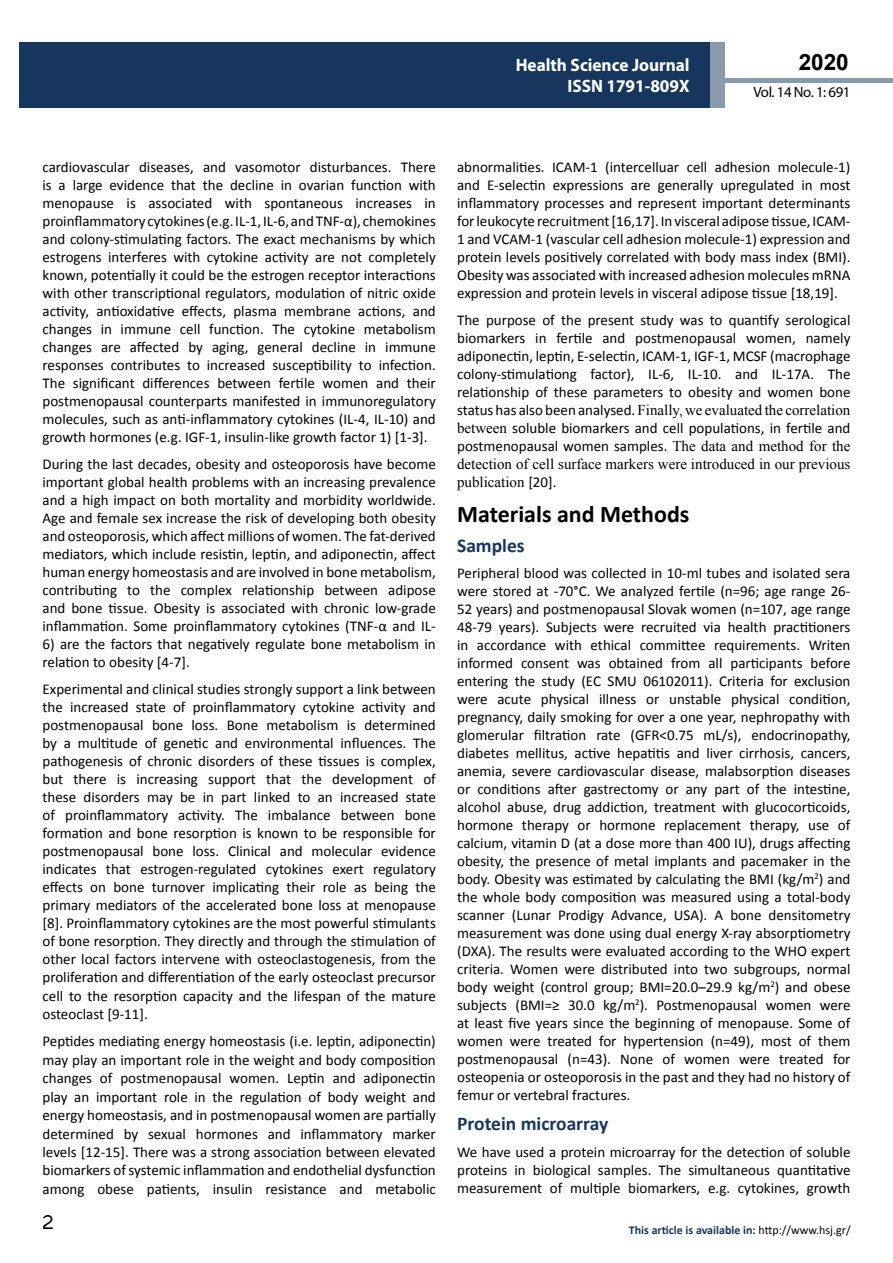
<style>
.page{position:relative;width:893px;height:1263px;background:#fff}
.page>*{position:absolute;margin:0;border:0;box-sizing:border-box;transform-origin:0 0}
.t1{font:25.5px "Tunga";color:#000}
.t2{font:700 24px "Calibri";color:#000}
.t3{font:700 22.5px "Arial";color:#000}
.t4{font:700 19.5px "Calibri";color:#16365d}
.t5{font:700 18px/21.6px "Myriad Pro";color:#fff;text-align:right;scale:.96 1}
.t6{font:15px/18px "Calibri";color:#000;text-align:justify}
.t7{font:15px/18px "Times New Roman";color:#000}
.t8{font:14.85px "Myriad Pro";letter-spacing:-.03em;color:#000}
.t9{font:700 12px "Calibri";color:#16365d}
.s1{font-family:"Calibri"}
.s2{font-family:"Times New Roman"}
.s3{font-weight:400;color:#000}
</style>
<div class="page">
<hr style="left:725px;top:78px;width:168px;height:4px;background:#8a9aae">
<div style="left:19px;top:42px;width:690px;height:66px;background:#16365d"></div>
<div style="left:709px;top:42px;width:16px;height:66px;background:#8a9aae"></div>
<p class="t5" style="left:517px;top:53px;width:198px">ARCHIVOS DE MEDICINA<br>ISSN 169 - 465</p>
<h3 class="t3" style="left:799px;top:47px;width:52px">2020</h3>
<p class="t5" style="left:516px;top:53px;width:183px">Health Science Journal<br>ISSN 1791-809X</p>
<p class="t8" style="left:754px;top:83px;width:98px">Vol. 14 No. 1: 691</p>
<p class="t6" style="left:43px;top:158px;width:395px">cardiovascular diseases, and vasomotor disturbances. There is a large evidence that the decline in ovarian function with menopause is associated with spontaneous increases in proinflammatory cytokines (e.g. IL-1, IL-6, and TNF-α), chemokines and colony-stimulating factors. The exact mechanisms by which estrogens interferes with cytokine activity are not completely known, potentially it could be the estrogen receptor interactions with other transcriptional regulators, modulation of nitric oxide activity, antioxidative effects, plasma membrane actions, and changes in immune cell function. The cytokine metabolism changes are affected by aging, general decline in immune responses contributes to increased susceptibility to infection.<br>The significant differences between fertile women and their postmenopausal counterparts manifested in immunoregulatory molecules, such as anti-inflammatory cytokines (IL-4, IL-10) and growth hormones (e.g. IGF-1, insulin-like growth factor 1) [1-3].</p>
<p class="t6" style="left:43px;top:455px;width:395px">During the last decades, obesity and osteoporosis have become important global health problems with an increasing prevalence and a high impact on both mortality and morbidity worldwide.<br>Age and female sex increase the risk of developing both obesity and osteoporosis, which affect millions of women. The fat-derived mediators, which include resistin, leptin, and adiponectin, affect human energy homeostasis and are involved in bone metabolism, contributing to the complex relationship between adipose and bone tissue. Obesity is associated with chronic low-grade inflammation. Some proinflammatory cytokines (TNF-α and IL-</p>
<p class="t6" style="left:43px;top:635px;width:395px">6) are the factors that negatively regulate bone metabolism in relation to obesity [4-7].</p>
<p class="t6" style="left:43px;top:679px;width:395px">Experimental and clinical studies strongly support a link between the increased state of proinflammatory cytokine activity and postmenopausal bone loss. Bone metabolism is determined by a multitude of genetic and environmental influences. The pathogenesis of chronic disorders of these tissues is complex, but there is increasing support that the development of these disorders may be in part linked to an increased state of proinflammatory activity. The imbalance between bone formation and bone resorption is known to be responsible for postmenopausal bone loss. Clinical and molecular evidence indicates that estrogen-regulated cytokines exert regulatory effects on bone turnover implicating their role as being the primary mediators of the accelerated bone loss at menopause [8]. Proinflammatory cytokines are the most powerful stimulants of bone resorption. They directly and through the stimulation of other local factors intervene with osteoclastogenesis, from the proliferation and differentiation of the early osteoclast precursor cell to the resorption capacity and the lifespan of the mature osteoclast [9-11].</p>
<p class="t6" style="left:43px;top:1032px;width:395px;line-height:18.5px">Peptides mediating energy homeostasis (i.e. leptin, adiponectin) may play an important role in the weight and body composition changes of postmenopausal women. Leptin and adiponectin play an important role in the regulation of body weight and energy homeostasis, and in postmenopausal women are partially determined by sexual hormones and inflammatory marker levels [12-15]. There was a strong association between elevated biomarkers of systemic inflammation and endothelial dysfunction among obese patients, insulin resistance and metabolic</p>
<h1 class="t1" style="left:42px;top:1205px;width:13px">2</h1>
<p class="t6" style="left:457px;top:158px;width:395px">abnormalities. ICAM-1 (intercelluar cell adhesion molecule-1) and E-selectin expressions are generally upregulated in most inflammatory processes and represent important determinants for leukocyte recruitment [16,17]. In visceral adipose tissue, ICAM-1 and VCAM-1 (vascular cell adhesion molecule-1) expression and protein levels positively correlated with body mass index (BMI).<br>Obesity was associated with increased adhesion molecules mRNA expression and protein levels in visceral adipose tissue [18,19].</p>
<p class="t6" style="left:457px;top:311px;width:395px">The purpose of the present study was to quantify serological biomarkers in fertile and postmenopausal women, namely adiponectin, leptin, E-selectin, ICAM-1, IGF-1, MCSF (macrophage colony-stimulationg factor), IL-6, IL-10. and IL-17A. The relationship of these parameters to obesity and women bone</p>
<p class="t7" style="left:457px;top:401px;width:395px"><span class="s1">status has also been analysed.</span> Finally, we evaluated the correlation</p>
<p class="t6" style="left:457px;top:419px;width:395px"><span class="s2">between</span> soluble biomarkers and cell populations, in fertile and postmenopausal women samples. <span class="s2">The data and method for the</span></p>
<p class="t7" style="left:457px;top:455px;width:395px">detection of cell surface markers were introduced in our previous publication <span class="s1">[20].</span></p>
<h2 class="t2" style="left:457px;top:499px;width:234px">Materials and Methods</h2>
<h3 class="t4" style="left:457px;top:533px;width:69px">Samples</h3>
<p class="t6" style="left:457px;top:564px;width:395px">Peripheral blood was collected in 10-ml tubes and isolated sera were stored at -70°C. We analyzed fertile (n=96; age range 26- 52 years) and postmenopausal Slovak women (n=107, age range 48-79 years). Subjects were recruited via health practitioners in accordance with ethical committee requirements. Writen informed consent was obtained from all participants before entering the study (EC SMU 06102011). Criteria for exclusion were acute physical illness or unstable physical condition, pregnancy, daily smoking for over a one year, nephropathy with glomerular filtration rate (GFR&lt;0.75 mL/s), endocrinopathy, diabetes mellitus, active hepatitis and liver cirrhosis, cancers, anemia, severe cardiovascular disease, malabsorption diseases or conditions after gastrectomy or any part of the intestine, alcohol abuse, drug addiction, treatment with glucocorticoids, hormone therapy or hormone replacement therapy, use of calcium, vitamin D (at a dose more than 400 IU), drugs affecting obesity, the presence of metal implants and pacemaker in the body. Obesity was estimated by calculating the BMI (kg/m<sup>2</sup>) and the whole body composition was measured using a total-body scanner (Lunar Prodigy Advance, USA). A bone densitometry measurement was done using dual energy X-ray absorptiometry (DXA). The results were evaluated according to the WHO expert criteria. Women were distributed into two subgroups, normal body weight (control group; BMI=20.0–29.9 kg/m<sup>2</sup>) and obese subjects (BMI=≥ 30.0 kg/m<sup>2</sup>). Postmenopausal women were at least five years since the beginning of menopause. Some of women were treated for hypertension (n=49), most of them postmenopausal (n=43). None of women were treated for osteopenia or osteoporosis in the past and they had no history of femur or vertebral fractures.</p>
<h3 class="t4" style="left:457px;top:1111px;width:153px">Protein microarray</h3>
<p class="t6" style="left:457px;top:1143px;width:395px">We have used a protein microarray for the detection of soluble proteins in biological samples. The simultaneous quantitative measurement of multiple biomarkers, e.g. cytokines, growth</p>
<p class="t9" style="left:629px;top:1223px;width:223px">This article is available in: <span class="s3">http://www.hsj.gr/</span></p>
</div>
